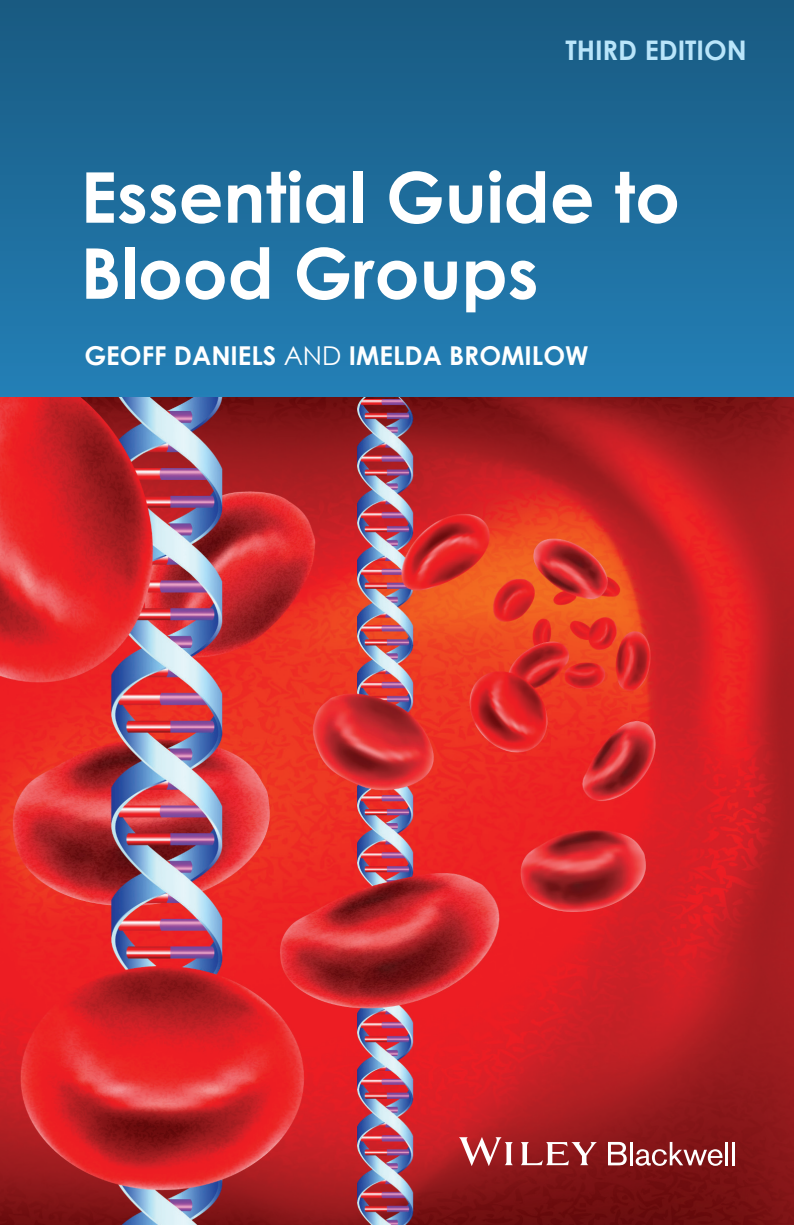
<style>
.page{position:relative;width:794px;height:1225px;background:#fff}
.page>*{position:absolute;margin:0;border:0;box-sizing:border-box;transform-origin:0 0}
.t1{font:700 70px/76px "Century Gothic";color:#fff}
.t2{font:700 27px "Century Gothic";color:#b9e5fa}
.t3{font:700 26px "Century Gothic";color:#fff}
.s1{font-weight:400}
</style>
<div class="page">
<img style="left:0;top:396px;width:794px;height:829px">
<svg style="left:459px;top:1137px;width:138px;height:29px"></svg>
<svg style="left:608px;top:1142px;width:18px;height:23px"></svg>
<hr style="left:630px;top:1142px;width:3px;height:23px;background:#fff">
<svg style="left:635px;top:1142px;width:87px;height:23px"></svg>
<hr style="left:725px;top:1142px;width:3px;height:23px;background:#fff">
<hr style="left:732px;top:1142px;width:2px;height:23px;background:#fff">
<div style="left:0;top:0;width:794px;height:396px;background:linear-gradient(to bottom,#195a81,#237fb6)"></div>
<svg style="left:790px;top:1221px;width:4px;height:4px"></svg>
<p class="t2" style="left:565px;top:33px;width:183px">THIRD EDITION</p>
<h1 class="t1" style="left:81px;top:158px;width:601px">ESSENTIAL GUIDE TO<br>BLOOD GROUPS</h1>
<p class="t3" style="left:84px;top:339px;width:505px">GEOFF DANIELS <span class="s1">and</span> IMELDA BROMILOW</p>
</div>
